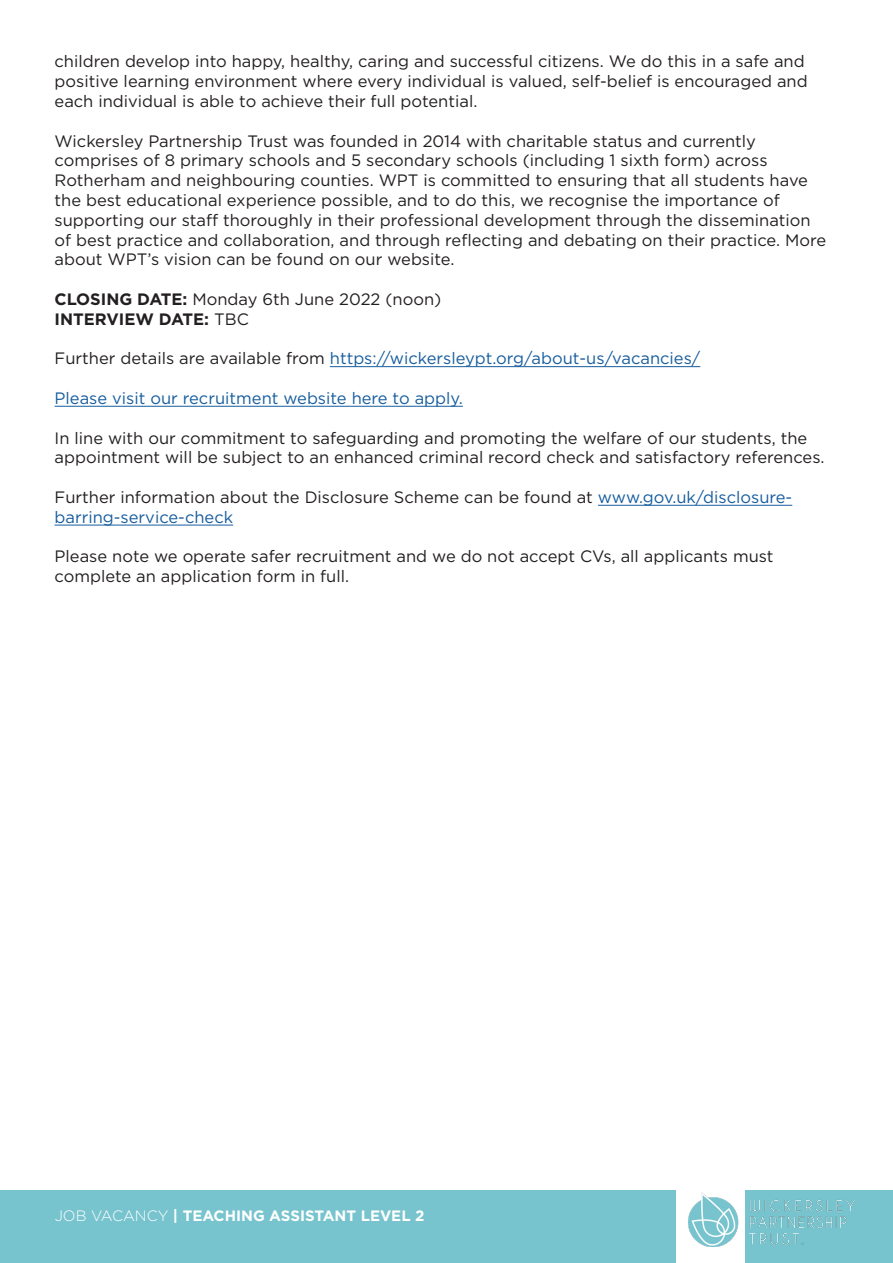
<style>
.page{position:relative;width:893px;height:1263px;background:#fff}
.page>*{position:absolute;margin:0;border:0;box-sizing:border-box;transform-origin:0 0}
.t1{font:16.5px/19.8px "Gotham";color:#231f20}
.t2{font:16.5px "Gotham";color:#175d9e}
.t3{font:700 16.5px "Gotham";color:#231f20}
.t4{font:700 15px "Gotham";color:#fff}
.s1{font-weight:700}
.s2{font-weight:400}
.s3{color:#231f20}
.s4{color:#175d9e}
.s5{font-weight:300}
</style>
<div class="page">
<div style="left:0;top:1189px;width:675px;height:74px;background:#78c4ce"></div>
<div style="left:745px;top:1189px;width:148px;height:74px;background:#78c4ce"></div>
<img style="left:689px;top:1192px;width:166px;height:55px">
<hr style="left:330px;top:366px;width:370px;height:1px;background:#175d9e">
<hr style="left:55px;top:406px;width:408px;height:1px;background:#175d9e">
<hr style="left:598px;top:505px;width:194px;height:1px;background:#175d9e">
<hr style="left:55px;top:525px;width:178px;height:1px;background:#175d9e">
<p class="t1" style="left:55px;top:51px;width:755px">children develop into happy, healthy, caring and successful citizens. We do this in a safe and positive learning environment where every individual is valued, self-belief is encouraged and each individual is able to achieve their full potential.</p>
<p class="t1" style="left:55px;top:131px;width:773px">Wickersley Partnership Trust was founded in 2014 with charitable status and currently comprises of 8 primary schools and 5 secondary schools (including 1 sixth form) across Rotherham and neighbouring counties. WPT is committed to ensuring that all students have the best educational experience possible, and to do this, we recognise the importance of supporting our staff thoroughly in their professional development through the dissemination of best practice and collaboration, and through reflecting and debating on their practice. More about WPT’s vision can be found on our website.</p>
<p class="t1" style="left:55px;top:289px;width:388px"><span class="s1">CLOSING DATE:</span> Monday 6th June 2022 (noon)</p>
<p class="t3" style="left:55px;top:308px;width:196px">INTERVIEW DATE: <span class="s2">TBC</span></p>
<p class="t2" style="left:55px;top:348px;width:647px"><span class="s3">Further details are available from</span> https://wickersleypt.org/about-us/vacancies/</p>
<p class="t2" style="left:55px;top:388px;width:410px">Please visit our recruitment website here to apply.</p>
<p class="t1" style="left:55px;top:428px;width:771px">In line with our commitment to safeguarding and promoting the welfare of our students, the appointment will be subject to an enhanced criminal record check and satisfactory references.</p>
<p class="t1" style="left:55px;top:487px;width:739px">Further information about the Disclosure Scheme can be found at <span class="s4">www.gov.uk/disclosure&shy;barring-service-check</span></p>
<p class="t1" style="left:55px;top:546px;width:721px">Please note we operate safer recruitment and we do not accept CVs, all applicants must complete an application form in full.</p>
<p class="t4" style="left:55px;top:1205px;width:371px"><span class="s5">JOB VACANCY</span> | TEACHING ASSISTANT LEVEL 2</p>
</div>
